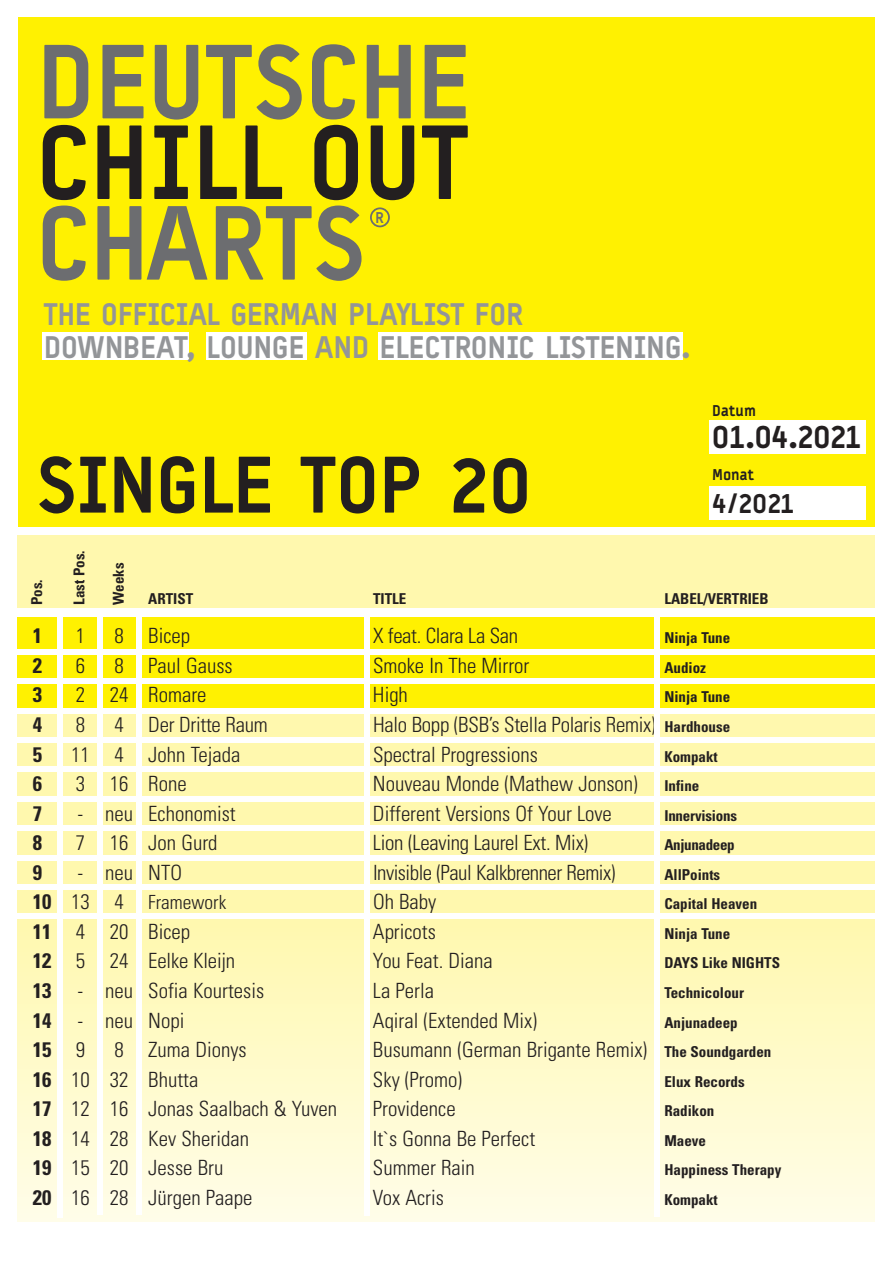
<style>
.page{position:relative;width:893px;height:1263px;background:#fff}
.page>*{position:absolute;margin:0;border:0;box-sizing:border-box;transform-origin:0 0}
.t1{font:900 101.1px "Typestar";color:#6c6d70}
.t2{font:900 101.1px "Typestar";color:#231f20}
.t3{font:900 76.95px "Typestar";color:#231f20}
.t4{font:900 31.5px "Typestar";letter-spacing:-.045em;color:#231f20}
.t5{font:900 30px/32.2px "Typestar";color:#939598}
.t6{font:900 27px "Typestar";color:#231f20}
.t7{font:300 condensed 21px "Univers";color:#231f20}
.t8{font:300 condensed 21px "Univers";letter-spacing:-.02em;color:#231f20}
.t9{font:700 condensed 21px "Univers";color:#231f20}
.t10{font:300 condensed 19.5px "Univers";color:#231f20}
.t11{font:700 condensed 15px "Univers";color:#231f20}
.t12{font:700 condensed 15px "Univers";letter-spacing:-.02em;color:#231f20}
.t13{font:900 15px "Typestar";letter-spacing:-.01em;color:#231f20}
.t14{font:900 15px "Typestar";color:#6c6d70}
.s1{font-weight:700;font-size:15px}
.s2{font-weight:700;font-size:21px}
.s3{font-size:21px}
.s4{font-weight:700}
.s5{font-weight:300}
</style>
<div class="page">
<div style="left:18px;top:18px;width:857px;height:509px;background:#fff101"></div>
<div style="left:42px;top:332px;width:147px;height:28px;background:#fff"></div>
<div style="left:206px;top:332px;width:101px;height:28px;background:#fff"></div>
<div style="left:378px;top:332px;width:305px;height:28px;background:#fff"></div>
<div style="left:18px;top:918px;width:857px;height:303px;background:linear-gradient(to bottom,#fff8ae,#fffde9)"></div>
<div style="left:18px;top:697px;width:857px;height:220px;background:#fff8ae"></div>
<div style="left:18px;top:618px;width:857px;height:92px;background:#fff101"></div>
<div style="left:18px;top:536px;width:857px;height:72px;background:#fff8ae"></div>
<div style="left:57px;top:617px;width:5px;height:601px;background:#fff"></div>
<div style="left:98px;top:616px;width:5px;height:599px;background:#fff"></div>
<div style="left:136px;top:617px;width:6px;height:598px;background:#fff"></div>
<div style="left:364px;top:616px;width:6px;height:600px;background:#fff"></div>
<div style="left:654px;top:617px;width:6px;height:600px;background:#fff"></div>
<div style="left:15px;top:649px;width:860px;height:5px;background:#fff"></div>
<div style="left:15px;top:678px;width:860px;height:6px;background:#fff"></div>
<div style="left:15px;top:708px;width:860px;height:5px;background:#fff"></div>
<div style="left:15px;top:737px;width:860px;height:6px;background:#fff"></div>
<div style="left:15px;top:766px;width:860px;height:6px;background:#fff"></div>
<div style="left:15px;top:796px;width:860px;height:6px;background:#fff"></div>
<div style="left:15px;top:825px;width:860px;height:6px;background:#fff"></div>
<div style="left:15px;top:855px;width:860px;height:5px;background:#fff"></div>
<div style="left:15px;top:884px;width:860px;height:6px;background:#fff"></div>
<div style="left:15px;top:913px;width:860px;height:6px;background:#fff"></div>
<div style="left:709px;top:420px;width:156px;height:34px;background:#fff"></div>
<div style="left:709px;top:486px;width:156px;height:33px;background:#fff"></div>
<svg style="left:370px;top:207px;width:20px;height:20px"></svg>
<h1 class="t1" style="left:36px;top:45px;width:436px">DEUTSCHE</h1>
<h1 class="t2" style="left:36px;top:125px;width:434px">CHILL OUT</h1>
<h1 class="t1" style="left:36px;top:206px;width:333px">CHARTS</h1>
<p class="t14" style="left:376px;top:212px;width:10px">R</p>
<h3 class="t5" style="left:44px;top:301px;width:648px">THE OFFICIAL GERMAN PLAYLIST FOR<br>DOWNBEAT, LOUNGE AND ELECTRONIC LISTENING.</h3>
<h2 class="t3" style="left:36px;top:457px;width:497px">SINGLE TOP 20</h2>
<p class="t13" style="left:712px;top:405px;width:45px">Datum</p>
<h3 class="t4" style="left:712px;top:425px;width:151px">01.04.2021</h3>
<p class="t13" style="left:712px;top:469px;width:43px">Monat</p>
<p class="t6" style="left:712px;top:493px;width:84px">4/2021</p>
<p class="t11" style="left:31px;top:605px;width:27px;rotate:-90deg">Pos.</p>
<p class="t11" style="left:74px;top:605px;width:56px;rotate:-90deg">Last Pos.</p>
<p class="t11" style="left:113px;top:605px;width:44px;rotate:-90deg">Weeks</p>
<p class="t11" style="left:148px;top:593px;width:47px">ARTIST</p>
<p class="t11" style="left:373px;top:593px;width:35px">TITLE</p>
<p class="t11" style="left:664px;top:593px;width:106px">LABEL/VERTRIEB</p>
<p class="t9" style="left:33px;top:628px;width:11px">1</p>
<p class="t7" style="left:76px;top:628px;width:11px">1</p>
<p class="t7" style="left:114px;top:628px;width:77px">8 Bicep</p>
<p class="t8" style="left:373px;top:628px;width:147px">X feat. Clara La San</p>
<p class="t11" style="left:664px;top:632px;width:67px">Ninja Tune</p>
<p class="t9" style="left:33px;top:658px;width:11px">2</p>
<p class="t7" style="left:76px;top:658px;width:11px">6</p>
<p class="t7" style="left:114px;top:658px;width:120px">8 Paul Gauss</p>
<p class="t7" style="left:373px;top:658px;width:158px">Smoke In The Mirror</p>
<p class="t11" style="left:664px;top:662px;width:43px">Audioz</p>
<p class="t9" style="left:33px;top:687px;width:11px">3</p>
<p class="t7" style="left:76px;top:687px;width:132px">2 24 Romare</p>
<p class="t7" style="left:373px;top:687px;width:36px">High</p>
<p class="t11" style="left:664px;top:692px;width:67px">Ninja Tune</p>
<p class="t9" style="left:33px;top:717px;width:11px">4</p>
<p class="t7" style="left:76px;top:717px;width:11px">8</p>
<p class="t7" style="left:114px;top:717px;width:155px">4 Der Dritte Raum</p>
<p class="t7" style="left:373px;top:717px;width:359px">Halo Bopp (BSB’s Stella Polaris Remix) <span class="s1">Hardhouse</span></p>
<p class="t9" style="left:33px;top:746px;width:11px">5</p>
<p class="t7" style="left:71px;top:746px;width:171px">11 4 John Tejada</p>
<p class="t7" style="left:373px;top:746px;width:166px">Spectral Progressions</p>
<p class="t11" style="left:664px;top:751px;width:55px">Kompakt</p>
<p class="t9" style="left:33px;top:776px;width:11px">6</p>
<p class="t7" style="left:76px;top:776px;width:112px">3 16 Rone</p>
<p class="t7" style="left:373px;top:776px;width:266px">Nouveau Monde (Mathew Jonson)</p>
<p class="t11" style="left:664px;top:780px;width:37px">Infine</p>
<p class="t9" style="left:33px;top:805px;width:11px">7</p>
<p class="t7" style="left:78px;top:805px;width:160px">- neu Echonomist</p>
<p class="t7" style="left:373px;top:805px;width:240px">Different Versions Of Your Love</p>
<p class="t11" style="left:664px;top:810px;width:74px">Innervisions</p>
<p class="t9" style="left:33px;top:835px;width:11px">8</p>
<p class="t7" style="left:76px;top:835px;width:143px">7 16 Jon Gurd</p>
<p class="t7" style="left:373px;top:835px;width:217px">Lion (Leaving Laurel Ext. Mix)</p>
<p class="t12" style="left:664px;top:839px;width:72px">Anjunadeep</p>
<p class="t9" style="left:33px;top:864px;width:11px">9</p>
<p class="t7" style="left:78px;top:864px;width:106px">- neu NTO</p>
<p class="t8" style="left:373px;top:864px;width:244px">Invisible (Paul Kalkbrenner Remix)</p>
<p class="t11" style="left:664px;top:869px;width:57px">AllPoints</p>
<p class="t10" style="left:33px;top:895px;width:195px"><span class="s2">10</span> <span class="s3">13 4</span> Framework</p>
<p class="t7" style="left:373px;top:894px;width:65px">Oh Baby</p>
<p class="t11" style="left:664px;top:898px;width:94px">Capital Heaven</p>
<p class="t7" style="left:33px;top:924px;width:159px"><span class="s4">11</span> 4 20 Bicep</p>
<p class="t7" style="left:373px;top:924px;width:64px">Apricots</p>
<p class="t11" style="left:664px;top:928px;width:67px">Ninja Tune</p>
<p class="t7" style="left:33px;top:953px;width:204px"><span class="s4">12</span> 5 24 Eelke Kleijn</p>
<p class="t7" style="left:373px;top:953px;width:121px">You Feat. Diana</p>
<p class="t11" style="left:664px;top:957px;width:117px">DAYS Like NIGHTS</p>
<p class="t7" style="left:33px;top:983px;width:233px"><span class="s4">13</span> - neu Sofia Kourtesis</p>
<p class="t7" style="left:373px;top:983px;width:63px">La Perla</p>
<p class="t11" style="left:664px;top:987px;width:81px">Technicolour</p>
<p class="t7" style="left:33px;top:1012px;width:153px"><span class="s4">14</span> - neu Nopi</p>
<p class="t7" style="left:373px;top:1012px;width:166px">Aqiral (Extended Mix)</p>
<p class="t11" style="left:664px;top:1017px;width:75px">Anjunadeep</p>
<p class="t9" style="left:33px;top:1042px;width:54px">15 <span class="s5">9</span></p>
<p class="t7" style="left:114px;top:1042px;width:134px">8 Zuma Dionys</p>
<p class="t7" style="left:373px;top:1042px;width:400px">Busumann (German Brigante Remix) <span class="s1">The Soundgarden</span></p>
<p class="t7" style="left:33px;top:1071px;width:167px"><span class="s4">16</span> 10 32 Bhutta</p>
<p class="t7" style="left:373px;top:1071px;width:91px">Sky (Promo)</p>
<p class="t11" style="left:664px;top:1076px;width:82px">Elux Records</p>
<p class="t7" style="left:33px;top:1101px;width:306px"><span class="s4">17</span> 12 16 Jonas Saalbach &amp; Yuven</p>
<p class="t7" style="left:373px;top:1101px;width:84px">Providence</p>
<p class="t11" style="left:664px;top:1105px;width:52px">Radikon</p>
<p class="t7" style="left:33px;top:1130px;width:218px"><span class="s4">18</span> 14 28 Kev Sheridan</p>
<p class="t7" style="left:373px;top:1130px;width:164px">It`s Gonna Be Perfect</p>
<p class="t11" style="left:664px;top:1135px;width:43px">Maeve</p>
<p class="t7" style="left:33px;top:1160px;width:192px"><span class="s4">19</span> 15 20 Jesse Bru</p>
<p class="t7" style="left:373px;top:1160px;width:103px">Summer Rain</p>
<p class="t11" style="left:664px;top:1164px;width:118px">Happiness Therapy</p>
<p class="t7" style="left:33px;top:1190px;width:221px"><span class="s4">20</span> 16 28 Jürgen Paape</p>
<p class="t7" style="left:373px;top:1190px;width:72px">Vox Acris</p>
<p class="t11" style="left:664px;top:1194px;width:55px">Kompakt</p>
</div>
